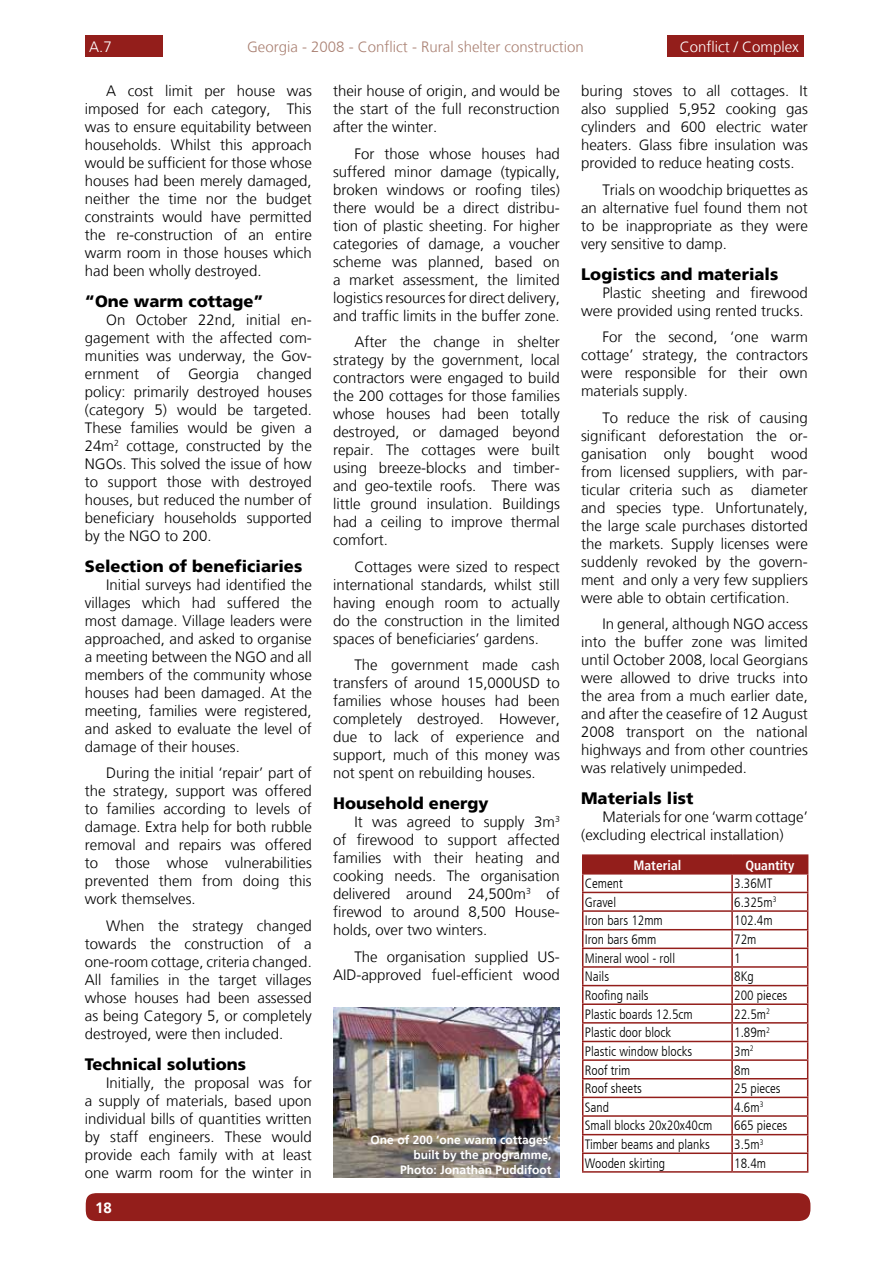
<style>
.page{position:relative;width:893px;height:1263px;background:#fff}
.page>*{position:absolute;margin:0;border:0;box-sizing:border-box;transform-origin:0 0}
.t1{font:900 16.5px "Frutiger LT";color:#000}
.t2{font:300 15px/18px "Frutiger LT";color:#000;text-align:justify}
.t3{font:300 15px "Frutiger LT";color:#aa8173}
.t4{font:300 15px "Frutiger LT";color:#fff}
.t5{font:700 15px "Frutiger LT";color:#fff}
.t6{font:300 condensed 13.5px "Frutiger LT";color:#000}
.t7{font:700 condensed 13.5px "Frutiger LT";color:#fff}
.t8{font:700 12px/15px "Frutiger LT";color:#fff;text-align:right}
</style>
<div class="page">
<div style="left:667px;top:36px;width:136px;height:21px;background:#931e1b"></div>
<div style="left:85px;top:36px;width:78px;height:21px;background:#931e1b"></div>
<div style="left:85px;top:1193px;width:726px;height:28px;background:#931e1b"></div>
<hr style="left:582px;top:854px;width:150px;height:2px;background:#931e1b">
<hr style="left:732px;top:854px;width:76px;height:2px;background:#931e1b">
<svg style="left:582px;top:855px;width:226px;height:316px"></svg>
<hr style="left:582px;top:1171px;width:150px;height:2px;background:#931e1b">
<hr style="left:732px;top:1171px;width:76px;height:2px;background:#931e1b">
<img style="left:333px;top:1008px;width:227px;height:170px">
<p class="t4" style="left:89px;top:38px;width:24px">A.7</p>
<p class="t3" style="left:247px;top:38px;width:338px">Georgia - 2008 - Conflict - Rural shelter construction</p>
<p class="t4" style="left:680px;top:38px;width:121px">Conflict / Complex</p>
<p class="t2" style="left:85px;top:82px;width:228px;text-indent:21px">A cost limit per house was imposed for each category, This was to ensure equitability between households. Whilst this approach would be sufficient for those whose houses had been merely damaged, neither the time nor the budget constraints would have permitted the re-construction of an entire warm room in those houses which had been wholly destroyed.</p>
<p class="t1" style="left:85px;top:291px;width:180px">“One warm cottage”</p>
<p class="t2" style="left:85px;top:311px;width:228px;text-indent:21px">On October 22nd, initial en&shy;gagement with the affected com&shy;munities was underway, the Gov&shy;ernment of Georgia changed policy: primarily destroyed houses (category 5) would be targeted.<br>These families would be given a 24m<sup>2</sup> cottage, constructed by the NGOs. This solved the issue of how to support those with destroyed houses, but reduced the number of beneficiary households supported by the NGO to 200.</p>
<p class="t1" style="left:85px;top:556px;width:219px">Selection of beneficiaries</p>
<p class="t2" style="left:85px;top:576px;width:228px;text-indent:21px">Initial surveys had identified the villages which had suffered the most damage. Village leaders were approached, and asked to organise a meeting between the NGO and all members of the community whose houses had been damaged. At the meeting, families were registered, and asked to evaluate the level of damage of their houses.</p>
<p class="t2" style="left:85px;top:764px;width:228px;text-indent:21px">During the initial ‘repair’ part of the strategy, support was offered to families according to levels of damage. Extra help for both rubble removal and repairs was offered to those whose vulnerabilities prevented them from doing this work themselves.</p>
<p class="t2" style="left:85px;top:917px;width:228px;text-indent:21px">When the strategy changed towards the construction of a one-room cottage, criteria changed.<br>All families in the target villages whose houses had been assessed as being Category 5, or completely destroyed, were then included.</p>
<p class="t1" style="left:85px;top:1054px;width:163px">Technical solutions</p>
<p class="t2" style="left:85px;top:1074px;width:228px;text-indent:21px">Initially, the proposal was for a supply of materials, based upon individual bills of quantities written by staff engineers. These would provide each family with at least one warm room for the winter in</p>
<p class="t5" style="left:95px;top:1199px;width:18px">18</p>
<p class="t2" style="left:333px;top:82px;width:228px">their house of origin, and would be the start of the full reconstruction after the winter.</p>
<p class="t2" style="left:333px;top:145px;width:228px;text-indent:21px">For those whose houses had suffered minor damage (typically, broken windows or roofing tiles) there would be a direct distribu&shy;tion of plastic sheeting. For higher categories of damage, a voucher scheme was planned, based on a market assessment, the limited logistics resources for direct delivery, and traffic limits in the buffer zone.</p>
<p class="t2" style="left:333px;top:333px;width:228px;text-indent:21px">After the change in shelter strategy by the government, local contractors were engaged to build the 200 cottages for those families whose houses had been totally destroyed, or damaged beyond repair. The cottages were built using breeze-blocks and timber&shy;and geo-textile roofs. There was little ground insulation. Buildings had a ceiling to improve thermal comfort.</p>
<p class="t2" style="left:333px;top:558px;width:228px;text-indent:21px">Cottages were sized to respect international standards, whilst still having enough room to actually do the construction in the limited spaces of beneficiaries’ gardens.</p>
<p class="t2" style="left:333px;top:656px;width:228px;text-indent:21px">The government made cash transfers of around 15,000USD to families whose houses had been completely destroyed. However, due to lack of experience and support, much of this money was not spent on rebuilding houses.</p>
<p class="t1" style="left:333px;top:793px;width:157px">Household energy</p>
<p class="t2" style="left:333px;top:813px;width:228px;text-indent:21px">It was agreed to supply 3m<sup>3 </sup>of firewood to support affected families with their heating and cooking needs. The organisation delivered around 24,500m<sup>3</sup> of firewod to around 8,500 House&shy;holds, over two winters.</p>
<p class="t2" style="left:333px;top:948px;width:228px;text-align:right">The organisation supplied US-<br>AID-approved fuel-efficient wood</p>
<p class="t8" style="left:371px;top:1132px;width:182px">One of 200 ‘one warm cottages’ built by the programme,<br>Photo: Jonathan Puddifoot</p>
<p class="t2" style="left:581px;top:82px;width:228px">buring stoves to all cottages. It also supplied 5,952 cooking gas cylinders and 600 electric water heaters. Glass fibre insulation was provided to reduce heating costs.</p>
<p class="t2" style="left:581px;top:181px;width:228px;text-indent:21px">Trials on woodchip briquettes as an alternative fuel found them not to be inappropriate as they were very sensitive to damp.</p>
<p class="t1" style="left:581px;top:264px;width:199px">Logistics and materials</p>
<p class="t2" style="left:581px;top:284px;width:228px;text-align:right">Plastic sheeting and firewood were provided using rented trucks.</p>
<p class="t2" style="left:581px;top:328px;width:228px;text-indent:21px">For the second, ‘one warm cottage’ strategy, the contractors were responsible for their own materials supply.</p>
<p class="t2" style="left:581px;top:409px;width:228px;text-indent:21px">To reduce the risk of causing significant deforestation the or&shy;ganisation only bought wood from licensed suppliers, with par&shy;ticular criteria such as diameter and species type. Unfortunately, the large scale purchases distorted the markets. Supply licenses were suddenly revoked by the govern&shy;ment and only a very few suppliers were able to obtain certification.</p>
<p class="t2" style="left:581px;top:615px;width:228px;text-indent:21px">In general, although NGO access into the buffer zone was limited until October 2008, local Georgians were allowed to drive trucks into the area from a much earlier date, and after the ceasefire of 12 August 2008 transport on the national highways and from other countries was relatively unimpeded.</p>
<p class="t1" style="left:581px;top:788px;width:114px">Materials list</p>
<p class="t2" style="left:581px;top:808px;width:228px;text-indent:21px">Materials for one ‘warm cottage’ (excluding electrical installation)</p>
<p class="t7" style="left:633px;top:857px;width:49px">Material</p>
<p class="t7" style="left:745px;top:857px;width:50px">Quantity</p>
<p class="t6" style="left:585px;top:876px;width:40px">Cement</p>
<p class="t6" style="left:734px;top:876px;width:40px">3.36MT</p>
<p class="t6" style="left:585px;top:894px;width:33px">Gravel</p>
<p class="t6" style="left:734px;top:894px;width:44px">6.325m<sup>3</sup></p>
<p class="t6" style="left:585px;top:913px;width:79px">Iron bars 12mm</p>
<p class="t6" style="left:734px;top:913px;width:40px">102.4m</p>
<p class="t6" style="left:585px;top:932px;width:73px">Iron bars 6mm</p>
<p class="t6" style="left:734px;top:932px;width:24px">72m</p>
<p class="t6" style="left:585px;top:950px;width:92px">Mineral wool - roll</p>
<p class="t6" style="left:734px;top:950px;width:8px">1</p>
<p class="t6" style="left:585px;top:969px;width:26px">Nails</p>
<p class="t6" style="left:734px;top:969px;width:21px">8Kg</p>
<p class="t6" style="left:585px;top:988px;width:65px">Roofing nails</p>
<p class="t6" style="left:734px;top:988px;width:54px">200 pieces</p>
<p class="t6" style="left:585px;top:1006px;width:109px">Plastic boards 12.5cm</p>
<p class="t6" style="left:734px;top:1006px;width:37px">22.5m<sup>2</sup></p>
<p class="t6" style="left:585px;top:1025px;width:88px">Plastic door block</p>
<p class="t6" style="left:734px;top:1025px;width:37px">1.89m<sup>2</sup></p>
<p class="t6" style="left:585px;top:1043px;width:109px">Plastic window blocks</p>
<p class="t6" style="left:734px;top:1043px;width:21px">3m<sup>2</sup></p>
<p class="t6" style="left:585px;top:1062px;width:47px">Roof trim</p>
<p class="t6" style="left:734px;top:1062px;width:17px">8m</p>
<p class="t6" style="left:585px;top:1081px;width:59px">Roof sheets</p>
<p class="t6" style="left:734px;top:1081px;width:48px">25 pieces</p>
<p class="t6" style="left:585px;top:1099px;width:26px">Sand</p>
<p class="t6" style="left:734px;top:1099px;width:31px">4.6m<sup>3</sup></p>
<p class="t6" style="left:585px;top:1118px;width:129px">Small blocks 20x20x40cm</p>
<p class="t6" style="left:734px;top:1118px;width:54px">665 pieces</p>
<p class="t6" style="left:585px;top:1137px;width:126px">Timber beams and planks</p>
<p class="t6" style="left:734px;top:1137px;width:31px">3.5m<sup>3</sup></p>
<p class="t6" style="left:585px;top:1155px;width:82px">Wooden skirting</p>
<p class="t6" style="left:734px;top:1155px;width:33px">18.4m</p>
</div>
